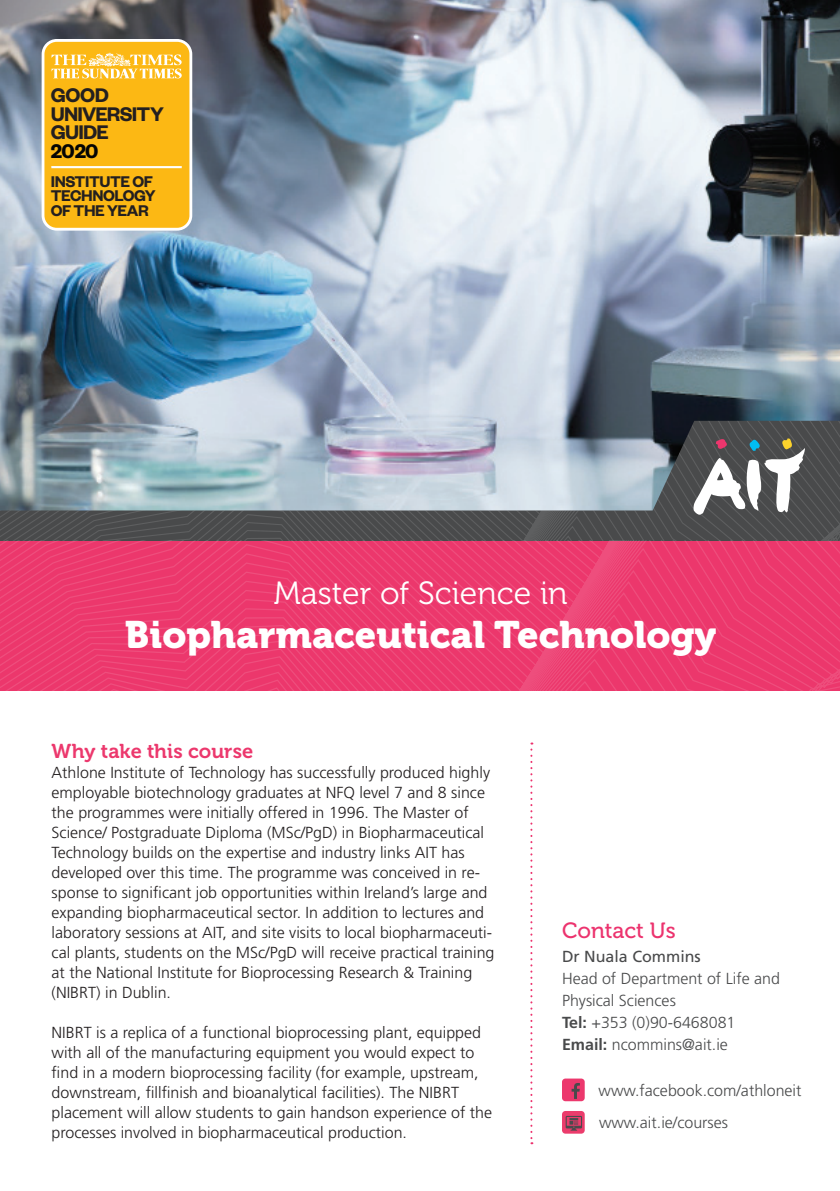
<style>
.page{position:relative;width:840px;height:1191px;background:#fff}
.page>*{position:absolute;margin:0;border:0;box-sizing:border-box;transform-origin:0 0}
.t1{font:38px "Museo 900";color:#fff}
.t2{font:32px "Museo 300";color:#fff}
.t3{font:22px "Museo 500";color:#ec336e}
.t4{font:600 21.6px/18.8px "Founders Grotesk";letter-spacing:-.04em;color:#231f20}
.t5{font:20px "Museo 700";letter-spacing:.005em;color:#ec386d}
.t6{font:600 17px/14.2px "Founders Grotesk";letter-spacing:-.025em;color:#231f20}
.t7{font:300 16px/20px "Frutiger LT Std";color:#231f20}
.t8{font:300 16px "Frutiger LT Std";color:#494a4b}
.t9{font:16px "Frutiger LT Std";color:#494a4b}
.s1{color:#050504}
.s2{font-weight:700}
</style>
<div class="page">
<img style="left:0;top:0;width:839px;height:421px">
<svg style="left:16px;top:421px;width:823px;height:15px;background:#88919b"></svg>
<svg style="left:20px;top:428px;width:819px;height:8px;background:#8a949e"></svg>
<svg style="left:530px;top:742px;width:2px;height:402px"></svg>
<div style="left:561px;top:1078px;width:23px;height:23px;background:#ec386d;border-radius:3px"></div>
<svg style="left:571px;top:1083px;width:8px;height:16px"></svg>
<div style="left:561px;top:1111px;width:23px;height:22px;background:#eb3c6c;border-radius:3px"></div>
<svg style="left:565px;top:1115px;width:16px;height:15px"></svg>
<svg style="left:17px;top:582px;width:822px;height:109px;background:#ec3b6f"></svg>
<svg style="left:21px;top:591px;width:818px;height:100px;background:#ec3b6f"></svg>
<svg style="left:25px;top:602px;width:814px;height:89px;background:#ec3b6f"></svg>
<svg style="left:29px;top:613px;width:810px;height:78px;background:#ec3b6f"></svg>
<svg style="left:33px;top:624px;width:806px;height:67px;background:#ec3b6f"></svg>
<svg style="left:36px;top:635px;width:803px;height:56px;background:#ec3b6f"></svg>
<svg style="left:40px;top:646px;width:799px;height:45px;background:#ec3b6f"></svg>
<svg style="left:0;top:436px;width:839px;height:146px;background:#a57a8d"></svg>
<svg style="left:42px;top:39px;width:150px;height:192px;background:#fbbf2d"></svg>
<hr style="left:51px;top:166px;width:131px;height:2px;background:#fff">
<p class="t4" style="left:51px;top:84px;width:115px">GOOD<br>UNIVERSITY<br>GUIDE<br><span class="s1">2020</span></p>
<p class="t6" style="left:51px;top:174px;width:106px">INSTITUTE OF<br>TECHNOLOGY<br>OF THE YEAR</p>
<p class="t2" style="left:273px;top:575px;width:295px">Master of Science in</p>
<p class="t1" style="left:125px;top:613px;width:592px">Biopharmaceutical Technology</p>
<p class="t5" style="left:52px;top:739px;width:203px">Why take this course</p>
<p class="t7" style="left:52px;top:762px;width:444px">Athlone Institute of Technology has successfully produced highly employable biotechnology graduates at NFQ level 7 and 8 since the programmes were initially offered in 1996. The Master of Science/ Postgraduate Diploma (MSc/PgD) in Biopharmaceutical Technology builds on the expertise and industry links AIT has developed over this time. The programme was conceived in re&shy;sponse to significant job opportunities within Ireland’s large and expanding biopharmaceutical sector. In addition to lectures and laboratory sessions at AIT, and site visits to local biopharmaceuti&shy;cal plants, students on the MSc/PgD will receive practical training at the National Institute for Bioprocessing Research &amp; Training (NIBRT) in Dublin.</p>
<p class="t7" style="left:52px;top:1022px;width:442px">NIBRT is a replica of a functional bioprocessing plant, equipped with all of the manufacturing equipment you would expect to find in a modern bioprocessing facility (for example, upstream, downstream, fillfinish and bioanalytical facilities). The NIBRT placement will allow students to gain handson experience of the processes involved in biopharmaceutical production.</p>
<p class="t3" style="left:561px;top:918px;width:115px">Contact Us</p>
<p class="t9" style="left:561px;top:947px;width:140px">Dr Nuala Commins</p>
<p class="t8" style="left:561px;top:969px;width:219px">Head of Department of Life and</p>
<p class="t8" style="left:561px;top:991px;width:115px">Physical Sciences</p>
<p class="t8" style="left:561px;top:1013px;width:175px"><span class="s2">Tel:</span> +353 (0)90-6468081</p>
<p class="t8" style="left:561px;top:1035px;width:167px"><span class="s2">Email:</span> ncommins@ait.ie</p>
<p class="t8" style="left:598px;top:1081px;width:204px">www.facebook.com/athloneit</p>
<p class="t8" style="left:598px;top:1113px;width:130px">www.ait.ie/courses</p>
</div>
